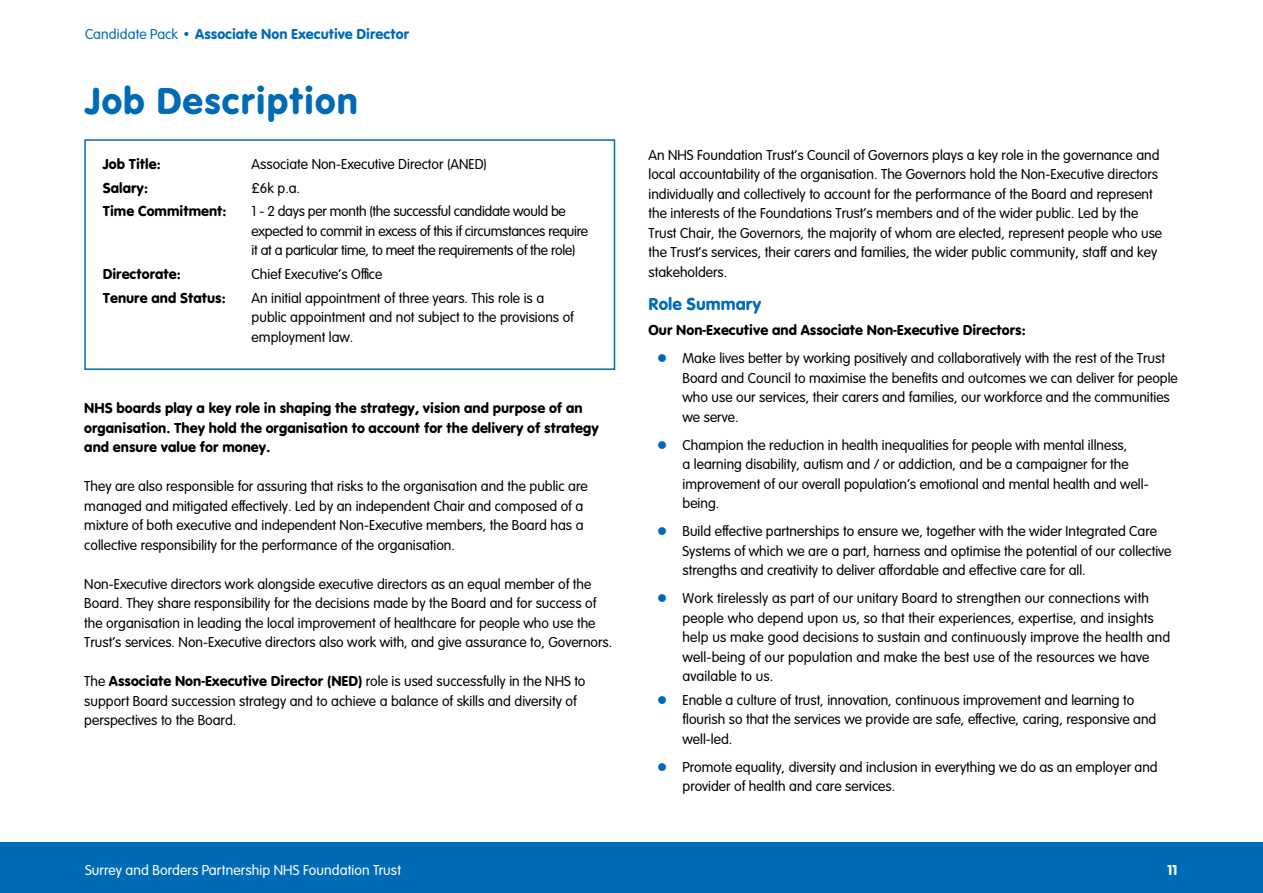
<style>
.page{position:relative;width:1263px;height:893px;background:#fff}
.page>*{position:absolute;margin:0;border:0;box-sizing:border-box;transform-origin:0 0}
.t1{font:39px "VAG Rundschrift D";letter-spacing:.025em;color:#006bb5}
.t2{font:18px "VAG Rundschrift D";color:#006bb5}
.t3{font:300 15px/19.5px "VAG Rundschrift D";color:#000}
.t4{font:15px/19.5px "VAG Rundschrift D";color:#000}
.t5{font:300 15px/19.5px "VAG Rundschrift D";letter-spacing:-.02em;color:#000}
.t6{font:300 15px "VAG Rundschrift D";letter-spacing:.01em;color:#fff}
.t7{font:15px "VAG Rundschrift D";color:#006bb5}
.t8{font:15px "VAG Rundschrift D";color:#fff}
.s1{font-weight:300}
.s2{font-weight:400}
.s3{color:#006bb5}
</style>
<div class="page">
<div style="left:0;top:842px;width:1263px;height:51px;background:#006bb5"></div>
<div style="left:84px;top:139px;width:531px;height:231px;border:2px solid #006bb5"></div>
<p class="t7" style="left:85px;top:25px;width:326px"><span class="s1">Candidate Pack</span> • Associate Non Executive Director</p>
<h1 class="t1" style="left:85px;top:78px;width:274px">Job Description</h1>
<p class="t4" style="left:103px;top:154px;width:59px">Job Title:</p>
<p class="t3" style="left:252px;top:154px;width:237px">Associate Non-Executive Director (ANED)</p>
<p class="t4" style="left:103px;top:178px;width:47px">Salary:</p>
<p class="t3" style="left:252px;top:178px;width:50px">£6k p.a.</p>
<p class="t4" style="left:103px;top:201px;width:125px">Time Commitment:</p>
<p class="t5" style="left:252px;top:202px;width:338px">1 - 2 days per month (the successful candidate would be expected to commit in excess of this if circumstances require it at a particular time, to meet the requirements of the role)</p>
<p class="t4" style="left:103px;top:264px;width:79px">Directorate:</p>
<p class="t3" style="left:252px;top:265px;width:132px">Chief Executive’s Office</p>
<p class="t4" style="left:103px;top:288px;width:124px">Tenure and Status:</p>
<p class="t3" style="left:252px;top:288px;width:324px">An initial appointment of three years. This role is a public appointment and not subject to the provisions of employment law.</p>
<p class="t4" style="left:84px;top:398px;width:516px">NHS boards play a key role in shaping the strategy, vision and purpose of an organisation. They hold the organisation to account for the delivery of strategy and ensure value for money.</p>
<p class="t3" style="left:84px;top:477px;width:505px">They are also responsible for assuring that risks to the organisation and the public are managed and mitigated effectively. Led by an independent Chair and composed of a mixture of both executive and independent Non-Executive members, the Board has a collective responsibility for the performance of the organisation.</p>
<p class="t3" style="left:84px;top:574px;width:529px">Non-Executive directors work alongside executive directors as an equal member of the Board. They share responsibility for the decisions made by the Board and for success of the organisation in leading the local improvement of healthcare for people who use the Trust’s services. Non-Executive directors also work with, and give assurance to, Governors.</p>
<p class="t3" style="left:84px;top:672px;width:503px">The <span class="s2">Associate Non-Executive Director (NED)</span> role is used successfully in the NHS to support Board succession strategy and to achieve a balance of skills and diversity of perspectives to the Board.</p>
<p class="t3" style="left:648px;top:145px;width:515px">An NHS Foundation Trust’s Council of Governors plays a key role in the governance and local accountability of the organisation. The Governors hold the Non-Executive directors individually and collectively to account for the performance of the Board and represent the interests of the Foundations Trust’s members and of the wider public. Led by the Trust Chair, the Governors, the majority of whom are elected, represent people who use the Trust’s services, their carers and families, the wider public community, staff and key stakeholders.</p>
<p class="t2" style="left:648px;top:293px;width:114px">Role Summary</p>
<p class="t4" style="left:648px;top:320px;width:379px">Our Non-Executive and Associate Non-Executive Directors:</p>
<p class="t3" style="left:682px;top:349px;width:497px;text-indent:-26px"><span class="s3">●</span> Make lives better by working positively and collaboratively with the rest of the Trust Board and Council to maximise the benefits and outcomes we can deliver for people who use our services, their carers and families, our workforce and the communities we serve.</p>
<p class="t3" style="left:682px;top:435px;width:468px;text-indent:-26px"><span class="s3">●</span> Champion the reduction in health inequalities for people with mental illness,<br>a learning disability, autism and / or addiction, and be a campaigner for the improvement of our overall population’s emotional and mental health and well&shy;being.</p>
<p class="t3" style="left:682px;top:522px;width:490px;text-indent:-26px"><span class="s3">●</span> Build effective partnerships to ensure we, together with the wider Integrated Care<br>Systems of which we are a part, harness and optimise the potential of our collective strengths and creativity to deliver affordable and effective care for all.</p>
<p class="t3" style="left:682px;top:589px;width:489px;text-indent:-26px"><span class="s3">●</span> Work tirelessly as part of our unitary Board to strengthen our connections with people who depend upon us, so that their experiences, expertise, and insights help us make good decisions to sustain and continuously improve the health and well-being of our population and make the best use of the resources we have available to us.</p>
<p class="t3" style="left:682px;top:690px;width:475px;text-indent:-26px"><span class="s3">●</span> Enable a culture of trust, innovation, continuous improvement and learning to flourish so that the services we provide are safe, effective, caring, responsive and well-led.</p>
<p class="t3" style="left:682px;top:757px;width:477px;text-indent:-26px"><span class="s3">●</span> Promote equality, diversity and inclusion in everything we do as an employer and provider of health and care services.</p>
<p class="t6" style="left:85px;top:862px;width:317px">Surrey and Borders Partnership NHS Foundation Trust</p>
<p class="t8" style="left:1167px;top:861px;width:12px">11</p>
</div>
